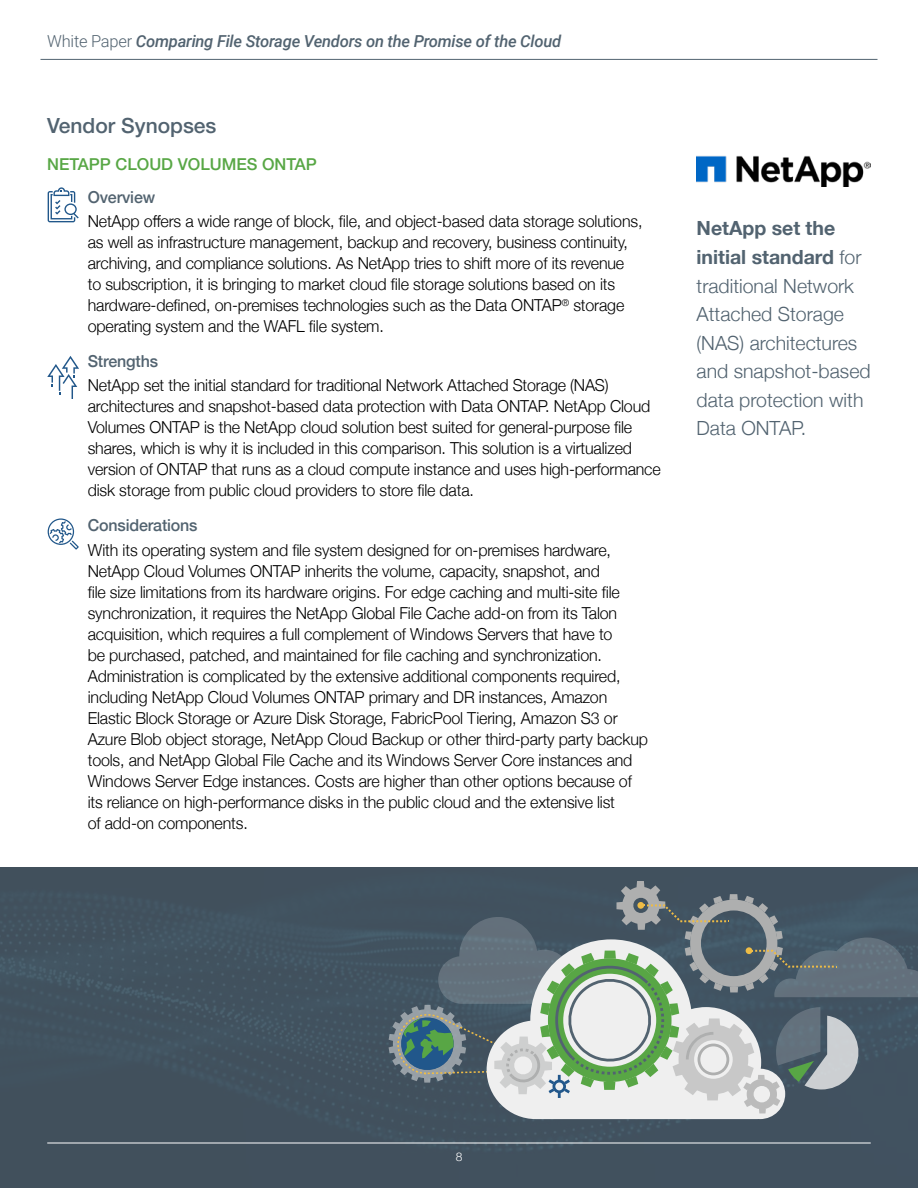
<style>
.page{position:relative;width:918px;height:1188px;background:#fff}
.page>*{position:absolute;margin:0;border:0;box-sizing:border-box;transform-origin:0 0}
.t1{font:500 21px "Helvetica Neue LT Std";color:#526370}
.t2{font:300 19.5px/28.5px "Helvetica Neue";color:#526370}
.t3{font:300 16.5px/21px "Helvetica Neue";letter-spacing:-.01em;color:#000}
.t4{font:italic 500 16.5px "Roboto";letter-spacing:-.015em;color:#526370}
.t5{font:500 16.5px "Helvetica Neue";letter-spacing:-.01em;color:#526370}
.t6{font:500 16.5px "Helvetica Neue LT Std";color:#58a745}
.t7{font:300 12px "Helvetica Neue";color:#fff}
.s1{font-weight:300;font-style:normal}
.s2{font-weight:700}
</style>
<div class="page">
<img style="left:697px;top:155px;width:174px;height:31px">
<svg style="left:48px;top:187px;width:31px;height:35px"></svg>
<svg style="left:47px;top:356px;width:32px;height:43px"></svg>
<svg style="left:48px;top:518px;width:31px;height:32px"></svg>
<div style="left:0;top:867px;width:918px;height:321px;background:#41515e"></div>
<hr style="left:40px;top:59px;width:838px;height:1px;background:#526370">
<hr style="left:47px;top:1143px;width:824px;height:1px;background:#fff">
<div style="left:512px;top:1113px;width:265px;height:6px;background:#efefef"></div>
<svg style="left:389px;top:881px;width:529px;height:232px"></svg>
<div style="left:746px;top:947px;width:6px;height:7px;background:#eebc46;border-radius:50%"></div>
<p class="t4" style="left:47px;top:30px;width:516px"><span class="s1">White Paper</span> Comparing File Storage Vendors on the Promise of the Cloud</p>
<p class="t1" style="left:47px;top:113px;width:171px">Vendor Synopses</p>
<p class="t6" style="left:47px;top:154px;width:271px">NETAPP CLOUD VOLUMES ONTAP</p>
<p class="t5" style="left:88px;top:183px;width:69px">Overview</p>
<p class="t3" style="left:88px;top:210px;width:556px">NetApp offers a wide range of block, file, and object-based data storage solutions, as well as infrastructure management, backup and recovery, business continuity, archiving, and compliance solutions. As NetApp tries to shift more of its revenue<br>to subscription, it is bringing to market cloud file storage solutions based on its hardware-defined, on-premises technologies such as the Data ONTAP<sup>®</sup> storage operating system and the WAFL file system.</p>
<p class="t5" style="left:88px;top:348px;width:72px">Strengths</p>
<p class="t3" style="left:88px;top:374px;width:575px">NetApp set the initial standard for traditional Network Attached Storage (NAS) architectures and snapshot-based data protection with Data ONTAP. NetApp Cloud Volumes ONTAP is the NetApp cloud solution best suited for general-purpose file shares, which is why it is included in this comparison. This solution is a virtualized version of ONTAP that runs as a cloud compute instance and uses high-performance disk storage from public cloud providers to store file data.</p>
<p class="t5" style="left:88px;top:512px;width:111px">Considerations</p>
<p class="t3" style="left:88px;top:538px;width:562px">With its operating system and file system designed for on-premises hardware, NetApp Cloud Volumes ONTAP inherits the volume, capacity, snapshot, and<br>file size limitations from its hardware origins. For edge caching and multi-site file synchronization, it requires the NetApp Global File Cache add-on from its Talon acquisition, which requires a full complement of Windows Servers that have to<br>be purchased, patched, and maintained for file caching and synchronization.<br>Administration is complicated by the extensive additional components required, including NetApp Cloud Volumes ONTAP primary and DR instances, Amazon Elastic Block Storage or Azure Disk Storage, FabricPool Tiering, Amazon S3 or Azure Blob object storage, NetApp Cloud Backup or other third-party party backup tools, and NetApp Global File Cache and its Windows Server Core instances and Windows Server Edge instances. Costs are higher than other options because of its reliance on high-performance disks in the public cloud and the extensive list<br>of add-on components.</p>
<p class="t2" style="left:697px;top:213px;width:176px"><span class="s2">NetApp set the initial standard</span> for traditional Network<br>Attached Storage (NAS) architectures and snapshot-based data protection with<br>Data ONTAP.</p>
<p class="t7" style="left:456px;top:1147px;width:8px">8</p>
</div>
